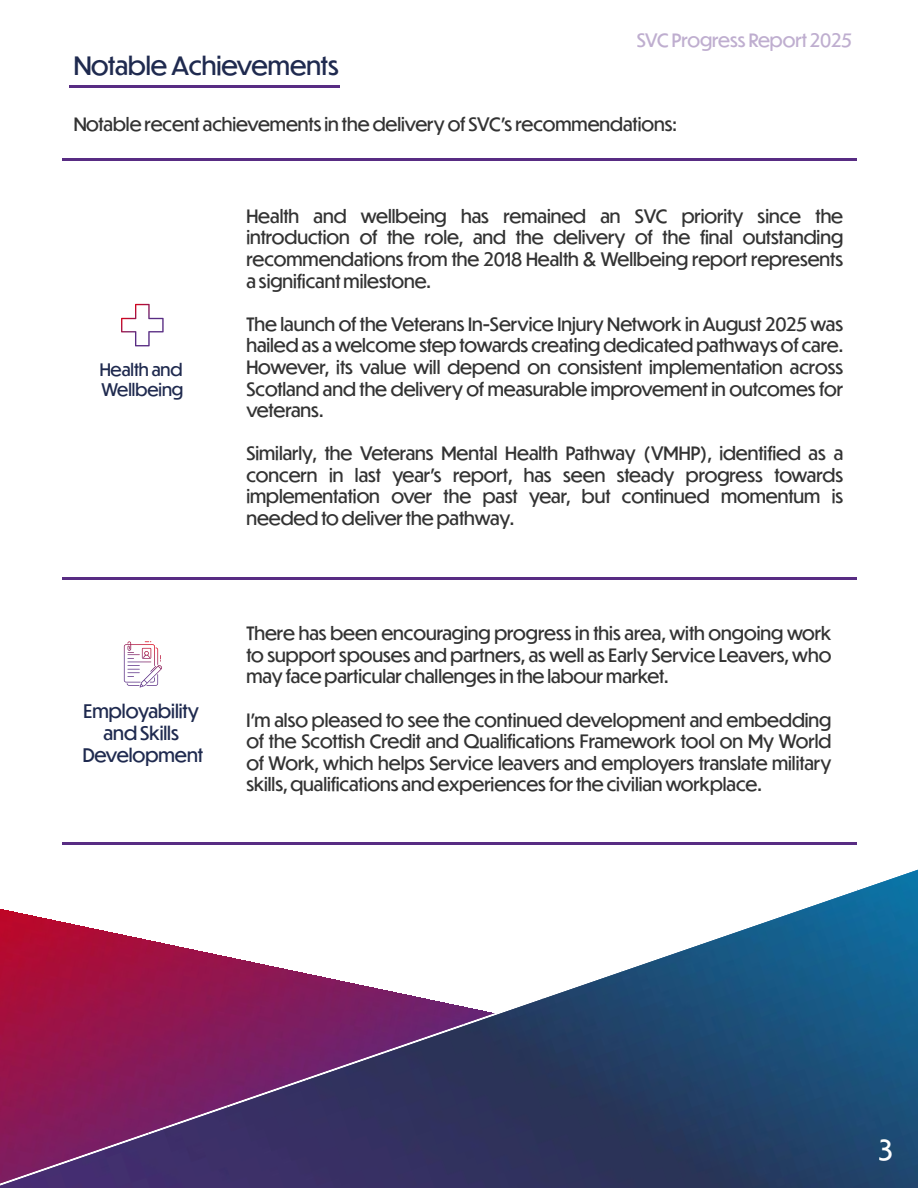
<style>
.page{position:relative;width:918px;height:1188px;background:#fff}
.page>*{position:absolute;margin:0;border:0;box-sizing:border-box;transform-origin:0 0}
.t1{font:27px "Dunbar Tall";color:#fff}
.t2{font:24.75px "Dunbar Tall";color:#1f2a4f}
.t3{font:18.3px/22px "Dunbar Tall";color:#1f2a4f;text-align:center}
.t4{font:18px/21.8px "Dunbar Tall";color:#333;text-align:justify}
.t5{font:18px "Dunbar Tall";color:rgb(88 44 131/.39)}
.t6{font:16.8px/20.2px "Dunbar Tall";color:#1f2a4f}
</style>
<div class="page">
<svg style="left:0;top:869px;width:918px;height:319px"></svg>
<hr style="left:70px;top:85px;width:83px;height:3px;background:#582c83">
<hr style="left:153px;top:85px;width:83px;height:3px;background:#582c83">
<hr style="left:236px;top:85px;width:84px;height:3px;background:#582c83">
<hr style="left:320px;top:85px;width:20px;height:3px;background:#582c83">
<hr style="left:62px;top:159px;width:83px;height:2px;background:#582c83">
<hr style="left:145px;top:159px;width:84px;height:2px;background:#582c83">
<hr style="left:229px;top:159px;width:83px;height:2px;background:#582c83">
<hr style="left:312px;top:159px;width:83px;height:2px;background:#582c83">
<hr style="left:395px;top:159px;width:84px;height:2px;background:#582c83">
<hr style="left:479px;top:159px;width:83px;height:2px;background:#582c83">
<hr style="left:562px;top:159px;width:83px;height:2px;background:#582c83">
<hr style="left:645px;top:159px;width:84px;height:2px;background:#582c83">
<hr style="left:729px;top:159px;width:83px;height:2px;background:#582c83">
<hr style="left:812px;top:159px;width:44px;height:2px;background:#582c83">
<hr style="left:62px;top:577px;width:83px;height:2px;background:#582c83">
<hr style="left:145px;top:577px;width:84px;height:2px;background:#582c83">
<hr style="left:229px;top:577px;width:83px;height:2px;background:#582c83">
<hr style="left:312px;top:577px;width:83px;height:2px;background:#582c83">
<hr style="left:395px;top:577px;width:84px;height:2px;background:#582c83">
<hr style="left:479px;top:577px;width:83px;height:2px;background:#582c83">
<hr style="left:562px;top:577px;width:83px;height:2px;background:#582c83">
<hr style="left:645px;top:577px;width:84px;height:2px;background:#582c83">
<hr style="left:729px;top:577px;width:83px;height:2px;background:#582c83">
<hr style="left:812px;top:577px;width:44px;height:2px;background:#582c83">
<svg style="left:124px;top:641px;width:38px;height:47px"></svg>
<hr style="left:62px;top:843px;width:83px;height:2px;background:#582c83">
<hr style="left:145px;top:843px;width:84px;height:2px;background:#582c83">
<hr style="left:229px;top:843px;width:83px;height:2px;background:#582c83">
<hr style="left:312px;top:843px;width:83px;height:2px;background:#582c83">
<hr style="left:395px;top:843px;width:84px;height:2px;background:#582c83">
<hr style="left:479px;top:843px;width:83px;height:2px;background:#582c83">
<hr style="left:562px;top:843px;width:83px;height:2px;background:#582c83">
<hr style="left:645px;top:843px;width:84px;height:2px;background:#582c83">
<hr style="left:729px;top:843px;width:83px;height:2px;background:#582c83">
<hr style="left:812px;top:843px;width:44px;height:2px;background:#582c83">
<svg style="left:121px;top:304px;width:43px;height:42px"></svg>
<h2 class="t2" style="left:73px;top:49px;width:267px">Notable Achievements</h2>
<p class="t5" style="left:636px;top:28px;width:217px">SVC Progress Report 2025</p>
<p class="t4" style="left:73px;top:112px;width:605px">Notable recent achievements in the delivery of SVC’s recommendations:</p>
<p class="t6" style="left:99px;top:359px;width:85px">Health and<br>Wellbeing</p>
<p class="t3" style="left:82px;top:700px;width:122px">Employability and Skills<br>Development</p>
<p class="t4" style="left:246px;top:204px;width:598px">Health and wellbeing has remained an SVC priority since the introduction of the role, and the delivery of the nal outstanding recommendations from the 2018 Health &amp; Wellbeing report represents a signi</p>
<p class="t4" style="left:306px;top:270px;width:127px">cant milestone.</p>
<p class="t4" style="left:246px;top:312px;width:598px">The launch of the Veterans In-Service Injury Network in August 2025 was hailed as a welcome step towards creating dedicated pathways of care.<br>However, its value will depend on consistent implementation across Scotland and the delivery of measurable improvement in outcomes for veterans.</p>
<p class="t4" style="left:246px;top:442px;width:598px">Similarly, the Veterans Mental Health Pathway (VMHP), identi ed as a concern in last year’s report, has seen steady progress towards implementation over the past year, but continued momentum is needed to deliver the pathway.</p>
<p class="t4" style="left:352px;top:462px;width:18px">fi</p>
<p class="t4" style="left:246px;top:622px;width:586px;line-height:21.3px">There has been encouraging progress in this area, with ongoing work to support spouses and partners, as well as Early Service Leavers, who may face particular challenges in the labour market.</p>
<p class="t4" style="left:246px;top:708px;width:586px;line-height:21.3px">I’m also pleased to see the continued development and embedding of the Scottish Credit and Quali cations Framework tool on My World of Work, which helps Service leavers and employers translate military skills,quali</p>
<p class="t4" style="left:340px;top:772px;width:424px">cations and experiences for the civilian workplace.</p>
<h1 class="t1" style="left:879px;top:1131px;width:15px">3</h1>
</div>
